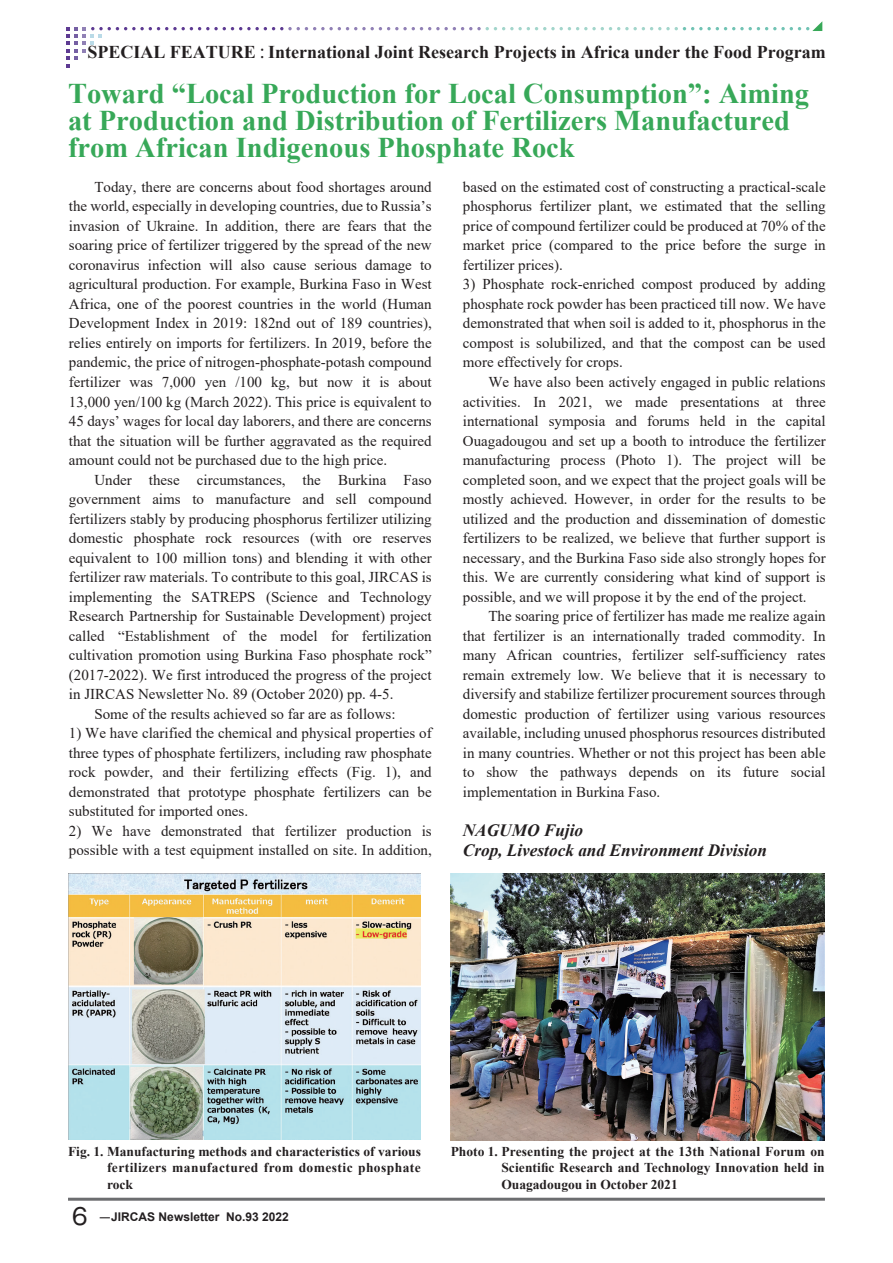
<style>
.page{position:relative;width:893px;height:1263px;background:#fff}
.page>*{position:absolute;margin:0;border:0;box-sizing:border-box;transform-origin:0 0}
.t1{font:700 28.5px/27px "Times New Roman";color:#37a858}
.t2{font:700 18px "Times New Roman";color:#231f20}
.t3{font:italic 700 17.25px/19.5px "Times New Roman";color:#231f20}
.t4{font:15px/19.5px "Times New Roman";color:#231f20;text-align:justify}
.t5{font:700 13.5px/16.5px "Times New Roman";letter-spacing:.005em;color:#231f20;text-align:justify}
.t6{font:700 12px "Arial";color:#231f20}
.s1{font-family:"Koz Go Pr 6 N";font-weight:400}
.s2{font-family:"Gothic MB101 Pr 6 N";font-weight:400;font-size:22.5px}
.s3{font-family:"Hira Kaku Std N W1";font-weight:400;font-size:22.5px}
</style>
<div class="page">
<svg style="left:66px;top:21px;width:756px;height:47px"></svg>
<hr style="left:68px;top:1198px;width:757px;height:3px;background:#6c6d70">
<img style="left:451px;top:873px;width:374px;height:267px">
<img style="left:68px;top:874px;width:353px;height:265px">
<p class="t2" style="left:87px;top:39px;width:740px">SPECIAL FEATURE <span class="s1">:</span> International Joint Research Projects in Africa under the Food Program</p>
<h1 class="t1" style="left:68px;top:79px;width:743px">Toward “Local Production for Local Consumption”: Aiming at Production and Distribution of Fertilizers Manufactured from African Indigenous Phosphate Rock</h1>
<p class="t4" style="left:69px;top:177px;width:364px;text-indent:26px">Today, there are concerns about food shortages around the world, especially in developing countries, due to Russia’s invasion of Ukraine. In addition, there are fears that the soaring price of fertilizer triggered by the spread of the new coronavirus infection will also cause serious damage to agricultural production. For example, Burkina Faso in West Africa, one of the poorest countries in the world (Human Development Index in 2019: 182nd out of 189 countries), relies entirely on imports for fertilizers. In 2019, before the pandemic, the price of nitrogen-phosphate-potash compound fertilizer was 7,000 yen /100 kg, but now it is about 13,000 yen/100 kg (March 2022). This price is equivalent to 45 days’ wages for local day laborers, and there are concerns that the situation will be further aggravated as the required amount could not be purchased due to the high price.</p>
<p class="t4" style="left:94px;top:469px;width:339px">Under these circumstances, the Burkina Faso</p>
<p class="t4" style="left:69px;top:489px;width:364px">government aims to manufacture and sell compound</p>
<p class="t4" style="left:69px;top:508px;width:364px">fertilizers stably by producing phosphorus fertilizer utilizing</p>
<p class="t4" style="left:69px;top:528px;width:364px">domestic phosphate rock resources (with ore reserves</p>
<p class="t4" style="left:69px;top:547px;width:364px">equivalent to 100 million tons) and blending it with other</p>
<p class="t4" style="left:69px;top:567px;width:364px">fertilizer raw materials. To contribute to this goal, JIRCAS is</p>
<p class="t4" style="left:69px;top:586px;width:364px">implementing the SATREPS (Science and Technology</p>
<p class="t4" style="left:69px;top:606px;width:364px">Research Partnership for Sustainable Development) project</p>
<p class="t4" style="left:69px;top:625px;width:364px">called “Establishment of the model for fertilization</p>
<p class="t4" style="left:69px;top:645px;width:364px">cultivation promotion using Burkina Faso phosphate rock”</p>
<p class="t4" style="left:69px;top:664px;width:364px">(2017-2022). We first introduced the progress of the project</p>
<p class="t4" style="left:69px;top:684px;width:326px">in JIRCAS Newsletter No. 89 (October 2020) pp. 4-5.</p>
<p class="t4" style="left:94px;top:703px;width:303px">Some of the results achieved so far are as follows:</p>
<p class="t4" style="left:69px;top:723px;width:364px">1) We have clarified the chemical and physical properties of three types of phosphate fertilizers, including raw phosphate rock powder, and their fertilizing effects (Fig. 1), and demonstrated that prototype phosphate fertilizers can be substituted for imported ones.</p>
<p class="t4" style="left:69px;top:820px;width:364px">2) We have demonstrated that fertilizer production is possible with a test equipment installed on site. In addition,</p>
<p class="t4" style="left:463px;top:177px;width:364px">based on the estimated cost of constructing a practical-scale phosphorus fertilizer plant, we estimated that the selling price of compound fertilizer could be produced at 70% of the market price (compared to the price before the surge in fertilizer prices).</p>
<p class="t4" style="left:463px;top:274px;width:364px">3) Phosphate rock-enriched compost produced by adding phosphate rock powder has been practiced till now. We have demonstrated that when soil is added to it, phosphorus in the compost is solubilized, and that the compost can be used more effectively for crops.</p>
<p class="t4" style="left:463px;top:372px;width:364px;text-indent:26px">We have also been actively engaged in public relations activities. In 2021, we made presentations at three international symposia and forums held in the capital Ouagadougou and set up a booth to introduce the fertilizer manufacturing process (Photo 1). The project will be completed soon, and we expect that the project goals will be mostly achieved. However, in order for the results to be utilized and the production and dissemination of domestic fertilizers to be realized, we believe that further support is necessary, and the Burkina Faso side also strongly hopes for this. We are currently considering what kind of support is possible, and we will propose it by the end of the project.</p>
<p class="t4" style="left:463px;top:606px;width:364px;text-indent:26px">The soaring price of fertilizer has made me realize again that fertilizer is an internationally traded commodity. In many African countries, fertilizer self-sufficiency rates remain extremely low. We believe that it is necessary to diversify and stabilize fertilizer procurement sources through domestic production of fertilizer using various resources available, including unused phosphorus resources distributed in many countries. Whether or not this project has been able to show the pathways depends on its future social implementation in Burkina Faso.</p>
<p class="t3" style="left:463px;top:820px;width:306px">NAGUMO Fujio<br>Crop, Livestock and Environment Division</p>
<p class="t5" style="left:107px;top:1142px;width:315px;text-indent:-39px">Fig. 1. Manufacturing methods and characteristics of various fertilizers manufactured from domestic phosphate rock</p>
<p class="t6" style="left:72px;top:1208px;width:218px"><span class="s2">6</span> <span class="s3">-</span>JIRCAS Newsletter No.93 2022</p>
<p class="t5" style="left:501px;top:1142px;width:325px;text-indent:-51px">Photo 1. Presenting the project at the 13th National Forum on Scientific Research and Technology Innovation held in Ouagadougou in October 2021</p>
</div>
